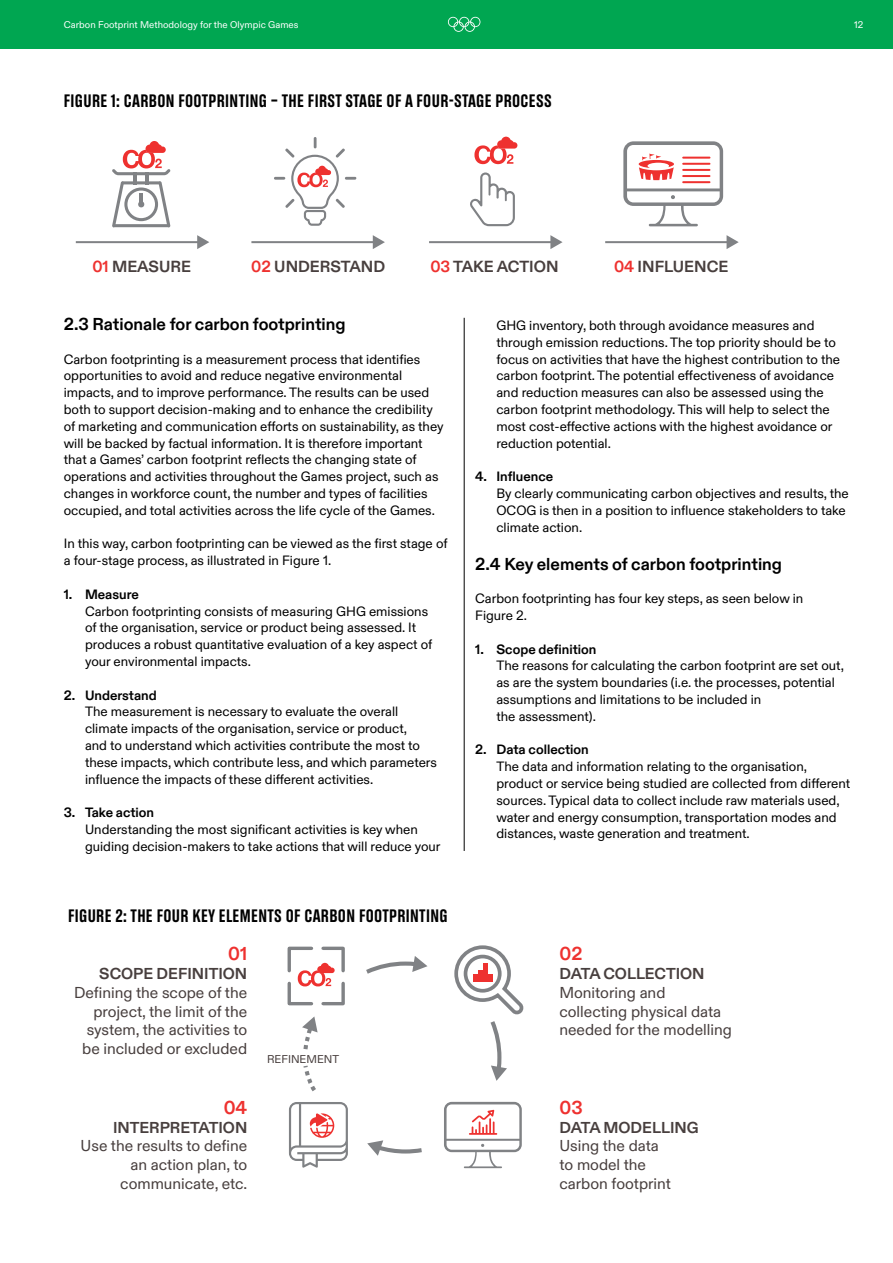
<style>
.page{position:relative;width:893px;height:1263px;background:#fff}
.page>*{position:absolute;margin:0;border:0;box-sizing:border-box;transform-origin:0 0}
.t1{font:700 18.6px "Olympic Sans";color:#ee312f}
.t2{font:18px "Olympic Headline";letter-spacing:.02em;color:#000}
.t3{font:700 17.25px "Olympic Sans";color:#000}
.t4{font:700 16.05px "Olympic Sans";color:#483f3e}
.t5{font:15.75px/18.9px "Olympic Sans";color:#483f3e;text-align:right}
.t6{font:700 15.75px "Olympic Sans";color:#483f3e}
.t7{font:13.5px/16.8px "Olympic Sans";color:#000}
.t8{font:700 13.5px "Olympic Sans";color:#000}
.t9{font:11.25px "Olympic Sans";color:#483f3e}
.t10{font:9.75px "Olympic Sans";letter-spacing:.005em;color:#fff}
.s1{color:#ee312f}
</style>
<div class="page">
<hr style="left:464px;top:318px;width:1px;height:533px;background:#000">
<svg style="left:274px;top:137px;width:82px;height:89px"></svg>
<hr style="left:76px;top:241px;width:123px;height:2px;background:#808285">
<svg style="left:197px;top:235px;width:12px;height:14px"></svg>
<hr style="left:429px;top:241px;width:123px;height:2px;background:#808285">
<svg style="left:550px;top:235px;width:13px;height:14px"></svg>
<hr style="left:251px;top:241px;width:124px;height:2px;background:#808285">
<svg style="left:373px;top:235px;width:12px;height:14px"></svg>
<svg style="left:112px;top:141px;width:58px;height:86px"></svg>
<hr style="left:605px;top:241px;width:124px;height:2px;background:#808285">
<svg style="left:727px;top:235px;width:12px;height:14px"></svg>
<svg style="left:623px;top:141px;width:100px;height:85px"></svg>
<hr style="left:683px;top:181px;width:26px;height:2px;background:#ee312f">
<hr style="left:683px;top:175px;width:26px;height:2px;background:#ee312f">
<hr style="left:683px;top:169px;width:26px;height:2px;background:#ee312f">
<hr style="left:683px;top:163px;width:26px;height:2px;background:#ee312f">
<hr style="left:683px;top:157px;width:26px;height:2px;background:#ee312f">
<svg style="left:474px;top:137px;width:43px;height:27px"></svg>
<svg style="left:470px;top:172px;width:45px;height:54px"></svg>
<svg style="left:444px;top:1102px;width:78px;height:66px"></svg>
<svg style="left:289px;top:1102px;width:59px;height:66px"></svg>
<svg style="left:287px;top:946px;width:58px;height:60px"></svg>
<svg style="left:367px;top:1140px;width:55px;height:16px"></svg>
<svg style="left:302px;top:1016px;width:16px;height:34px"></svg>
<svg style="left:303px;top:1065px;width:13px;height:27px"></svg>
<svg style="left:454px;top:945px;width:70px;height:136px"></svg>
<svg style="left:366px;top:956px;width:61px;height:18px"></svg>
<div style="left:0;top:0;width:893px;height:49px;background:#00a651"></div>
<svg style="left:448px;top:17px;width:32px;height:15px"></svg>
<p class="t10" style="left:64px;top:17px;width:236px">Carbon Footprint Methodology for the Olympic Games</p>
<p class="t10" style="left:854px;top:17px;width:11px">12</p>
<h2 class="t2" style="left:64px;top:91px;width:489px">FIGURE 1: CARBON FOOTPRINTING – THE FIRST STAGE OF A FOUR-STAGE PROCESS</h2>
<p class="t4" style="left:92px;top:254px;width:100px"><span class="s1">01</span> MEASURE</p>
<p class="t4" style="left:251px;top:254px;width:135px"><span class="s1">02</span> UNDERSTAND</p>
<p class="t4" style="left:430px;top:254px;width:130px"><span class="s1">03</span> TAKE ACTION</p>
<p class="t4" style="left:614px;top:254px;width:116px"><span class="s1">04</span> INFLUENCE</p>
<p class="t3" style="left:64px;top:311px;width:283px">2.3 Rationale for carbon footprinting</p>
<p class="t7" style="left:64px;top:350px;width:381px">Carbon footprinting is a measurement process that identifies opportunities to avoid and reduce negative environmental impacts, and to improve performance. The results can be used both to support decision-making and to enhance the credibility of marketing and communication efforts on sustainability, as they will be backed by factual information. It is therefore important that a Games’ carbon footprint reflects the changing state of operations and activities throughout the Games project, such as changes in workforce count, the number and types of facilities occupied, and total activities across the life cycle of the Games.</p>
<p class="t7" style="left:64px;top:534px;width:385px">In this way, carbon footprinting can be viewed as the first stage of a four-stage process, as illustrated in Figure 1.</p>
<p class="t8" style="left:64px;top:584px;width:77px">1. Measure</p>
<p class="t7" style="left:85px;top:602px;width:349px">Carbon footprinting consists of measuring GHG emissions of the organisation, service or product being assessed. It produces a robust quantitative evaluation of a key aspect of your environmental impacts.</p>
<p class="t8" style="left:64px;top:685px;width:94px">2. Understand</p>
<p class="t7" style="left:85px;top:702px;width:353px">The measurement is necessary to evaluate the overall climate impacts of the organisation, service or product,<br>and to understand which activities contribute the most to these impacts, which contribute less, and which parameters influence the impacts of these different activities.</p>
<p class="t8" style="left:64px;top:802px;width:92px">3. Take action</p>
<p class="t7" style="left:85px;top:820px;width:357px">Understanding the most significant activities is key when guiding decision-makers to take actions that will reduce your</p>
<h2 class="t2" style="left:68px;top:906px;width:381px">FIGURE 2: THE FOUR KEY ELEMENTS OF CARBON FOOTPRINTING</h2>
<h1 class="t1" style="left:228px;top:939px;width:20px">01</h1>
<p class="t6" style="left:99px;top:961px;width:149px">SCOPE DEFINITION</p>
<p class="t5" style="left:74px;top:981px;width:175px">Defining the scope of the project, the limit of the system, the activities to be included or excluded</p>
<h1 class="t1" style="left:224px;top:1093px;width:25px">04</h1>
<p class="t6" style="left:113px;top:1115px;width:136px">INTERPRETATION</p>
<p class="t5" style="left:81px;top:1135px;width:168px">Use the results to define an action plan, to communicate, etc.</p>
<p class="t9" style="left:267px;top:1050px;width:74px">REFINEMENT</p>
<p class="t7" style="left:496px;top:316px;width:345px">GHG inventory, both through avoidance measures and through emission reductions. The top priority should be to focus on activities that have the highest contribution to the carbon footprint. The potential effectiveness of avoidance and reduction measures can also be assessed using the carbon footprint methodology. This will help to select the most cost-effective actions with the highest avoidance or reduction potential.</p>
<p class="t8" style="left:475px;top:466px;width:79px">4. Influence</p>
<p class="t7" style="left:496px;top:484px;width:354px">By clearly communicating carbon objectives and results, the<br>OCOG is then in a position to influence stakeholders to take climate action.</p>
<p class="t3" style="left:475px;top:550px;width:308px">2.4 Key elements of carbon footprinting</p>
<p class="t7" style="left:475px;top:589px;width:330px">Carbon footprinting has four key steps, as seen below in<br>Figure 2.</p>
<p class="t8" style="left:475px;top:638px;width:123px">1. Scope definition</p>
<p class="t7" style="left:496px;top:656px;width:349px">The reasons for calculating the carbon footprint are set out, as are the system boundaries (i.e. the processes, potential assumptions and limitations to be included in<br>the assessment).</p>
<p class="t8" style="left:475px;top:739px;width:115px">2. Data collection</p>
<p class="t7" style="left:496px;top:757px;width:355px">The data and information relating to the organisation, product or service being studied are collected from different sources. Typical data to collect include raw materials used, water and energy consumption, transportation modes and distances, waste generation and treatment.</p>
<h1 class="t1" style="left:559px;top:939px;width:24px">02</h1>
<p class="t6" style="left:559px;top:961px;width:147px">DATA COLLECTION</p>
<p class="t5" style="left:559px;top:981px;width:174px;text-align:left">Monitoring and collecting physical data needed for the modelling</p>
<h1 class="t1" style="left:559px;top:1093px;width:25px">03</h1>
<p class="t6" style="left:559px;top:1115px;width:141px">DATA MODELLING</p>
<p class="t5" style="left:559px;top:1135px;width:113px;text-align:left">Using the data to model the carbon footprint</p>
</div>
